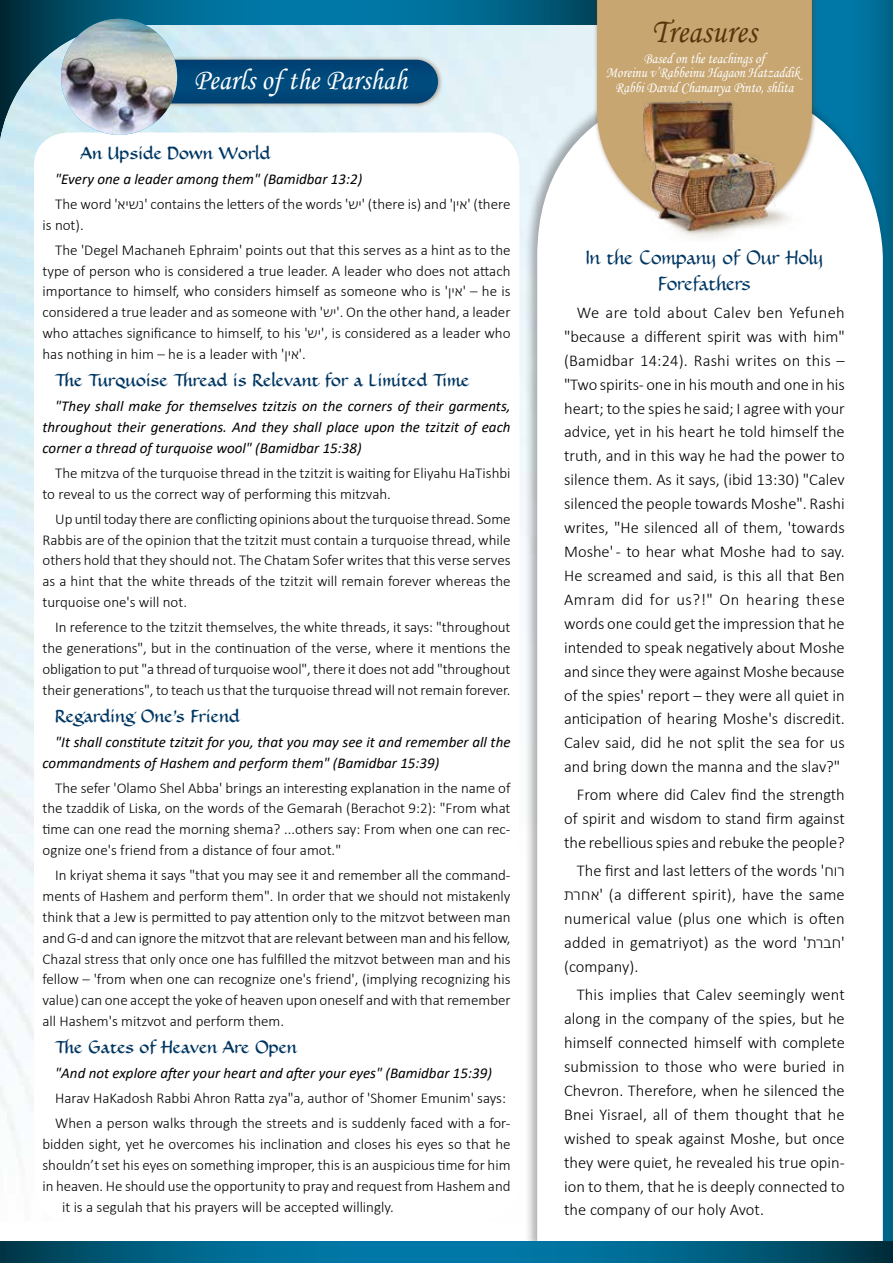
<style>
.page{position:relative;width:893px;height:1263px;background:#fff}
.page>*{position:absolute;margin:0;border:0;box-sizing:border-box;transform-origin:0 0}
.t1{font:34.5px "Monotype Corsiva";letter-spacing:.01em;color:#58350c;scale:.9 1}
.t2{font:30px "Monotype Corsiva";letter-spacing:.01em;color:#fff;scale:.92 1}
.t3{font:18px/25.7px "Demi Tasse";color:#003763;text-align:center}
.t4{font:300 16.5px/23.9px "Calibri";color:#000;text-align:justify}
.t5{font:700 16.5px "Demi Tasse";color:#003763}
.t6{font:300 15px/20.9px "Calibri";color:#000;text-align:justify}
.t7{font:italic 15px/20.9px "Calibri";color:#000;text-align:justify}
.t8{font:15px/14.2px "Monotype Corsiva";color:#fff;text-align:center;scale:.9 1}
</style>
<div class="page">
<svg style="left:0;top:0;width:593px;height:25px;background:#006388"></svg>
<img style="left:0;top:25px;width:593px;height:1132px">
<svg style="left:817px;top:0;width:76px;height:1242px;background:#00698f"></svg>
<div style="left:158px;top:56px;width:285px;height:53px;background:#683f13;opacity:.5"></div>
<svg style="left:171px;top:60px;width:267px;height:43px;background:#034879"></svg>
<div style="left:525px;top:73px;width:362px;height:1179px;background:#000;opacity:.31"></div>
<svg style="left:537px;top:86px;width:346px;height:1156px"></svg>
<div style="left:34px;top:132px;width:485px;height:1088px;background:#fff;border-radius:34px"></div>
<svg style="left:0;top:1242px;width:893px;height:21px;background:#006286"></svg>
<img style="left:61px;top:19px;width:116px;height:116px;border-radius:58px">
<div style="left:593px;top:0;width:224px;height:226px;background:#683f13;opacity:.5"></div>
<div style="left:597px;top:0;width:215px;height:102px;background:#c7a672"></div>
<img style="left:597px;top:102px;width:215px;height:140px">
<h2 class="t2" style="left:194px;top:61px;width:233px">Pearls of the Parshah</h2>
<p class="t5" style="left:81px;top:141px;width:192px">An Upside Down World</p>
<p class="t7" style="left:55px;top:168px;width:308px">"Every one a leader among them" (Bamidbar 13:2)</p>
<p class="t6" style="left:55px;top:193px;width:308px">The word ' שיא נ' contains the letters of the words ' י</p>
<p class="t6" style="left:348px;top:193px;width:164px">ש )' there is) and ' אין )' there</p>
<p class="t6" style="left:55px;top:212px;width:457px;line-height:25px;text-indent:-13px">is not).<br>The 'Degel Machaneh Ephraim' points out that this serves as a hint as to the</p>
<p class="t6" style="left:43px;top:260px;width:470px">type of person who is considered a true leader. A leader who does not attach importance to himself, who considers himself as someone who is ' אין –' he is considered a true leader and as someone with ' י</p>
<p class="t6" style="left:323px;top:302px;width:189px">ש '. On the other hand, a leader</p>
<p class="t6" style="left:43px;top:323px;width:280px">who attaches significance to himself, to his ' י</p>
<p class="t6" style="left:308px;top:323px;width:204px">ש ', is considered as a leader who</p>
<p class="t6" style="left:43px;top:343px;width:265px">has nothing in him – he is a leader with ' אין '.</p>
<p class="t5" style="left:55px;top:368px;width:416px">The Turquoise Thread is Relevant for a Limited Time</p>
<p class="t7" style="left:43px;top:395px;width:470px;text-indent:13px">"They shall make for themselves tzitzis on the corners of their garments, throughout their generations. And they shall place upon the tzitzit of each corner a thread of turquoise wool" (Bamidbar 15:38)</p>
<p class="t6" style="left:43px;top:462px;width:470px;text-indent:13px">The mitzva of the turquoise thread in the tzitzit is waiting for Eliyahu HaTishbi to reveal to us the correct way of performing this mitzvah.</p>
<p class="t6" style="left:43px;top:508px;width:470px;text-indent:13px">Up until today there are conflicting opinions about the turquoise thread. Some Rabbis are of the opinion that the tzitzit must contain a turquoise thread, while others hold that they should not. The Chatam Sofer writes that this verse serves as a hint that the white threads of the tzitzit will remain forever whereas the turquoise one's will not.</p>
<p class="t6" style="left:43px;top:617px;width:470px;text-indent:13px">In reference to the tzitzit themselves, the white threads, it says: "throughout the generations", but in the continuation of the verse, where it mentions the obligation to put "a thread of turquoise wool", there it does not add "throughout their generations", to teach us that the turquoise thread will not remain forever.</p>
<p class="t5" style="left:55px;top:704px;width:186px">Regarding One's Friend</p>
<p class="t7" style="left:43px;top:731px;width:470px;text-indent:13px">"It shall constitute tzitzit for you, that you may see it and remember all the commandments of Hashem and perform them" (Bamidbar 15:39)</p>
<p class="t6" style="left:43px;top:777px;width:470px;text-indent:13px">The sefer 'Olamo Shel Abba' brings an interesting explanation in the name of the tzaddik of Liska, on the words of the Gemarah (Berachot 9:2): "From what time can one read the morning shema? ...others say: From when one can rec&shy;ognize one's friend from a distance of four amot."</p>
<p class="t6" style="left:43px;top:865px;width:470px;text-indent:13px">In kriyat shema it says "that you may see it and remember all the command&shy;ments of Hashem and perform them". In order that we should not mistakenly think that a Jew is permitted to pay attention only to the mitzvot between man and G-d and can ignore the mitzvot that are relevant between man and his fellow, Chazal stress that only once one has fulfilled the mitzvot between man and his fellow – 'from when one can recognize one's friend', (implying recognizing his value) can one accept the yoke of heaven upon oneself and with that remember all Hashem's mitzvot and perform them.</p>
<p class="t5" style="left:55px;top:1035px;width:243px">The Gates of Heaven Are Open</p>
<p class="t7" style="left:55px;top:1062px;width:438px">"And not explore after your heart and after your eyes" (Bamidbar 15:39)</p>
<p class="t6" style="left:55px;top:1085px;width:457px;line-height:25px">Harav HaKadosh Rabbi Ahron Ratta zya"a, author of 'Shomer Emunim' says:<br>When a person walks through the streets and is suddenly faced with a for-</p>
<p class="t6" style="left:43px;top:1133px;width:470px">bidden sight, yet he overcomes his inclination and closes his eyes so that he</p>
<p class="t6" style="left:43px;top:1154px;width:470px">shouldn’t set his eyes on something improper, this is an auspicious time for him</p>
<p class="t6" style="left:43px;top:1175px;width:470px">in heaven. He should use the opportunity to pray and request from Hashem and</p>
<p class="t6" style="left:62px;top:1196px;width:333px">it is a segulah that his prayers will be accepted willingly.</p>
<h1 class="t1" style="left:652px;top:10px;width:118px">Treasures</h1>
<p class="t8" style="left:606px;top:51px;width:217px">Based on the teachings of<br>Moreinu v’Rabbeinu Hagaon Hatzaddik<br>Rabbi David Chananya Pinto, shlita</p>
<p class="t3" style="left:586px;top:245px;width:239px">In the Company of Our Holy<br>Forefathers</p>
<p class="t4" style="left:564px;top:300px;width:282px;text-indent:13px">We are told about Calev ben Yefuneh "because a different spirit was with him" (Bamidbar 14:24). Rashi writes on this – "Two spirits - one in his mouth and one in his heart; to the spies he said; I agree with your advice, yet in his heart he told himself the truth, and in this way he had the power to silence them. As it says, (ibid 13:30) "Calev silenced the people towards Moshe". Rashi writes, "He silenced all of them, 'towards Moshe' - to hear what Moshe had to say.<br>He screamed and said, is this all that Ben Amram did for us?!" On hearing these words one could get the impression that he intended to speak negatively about Moshe and since they were against Moshe because of the spies' report – they were all quiet in anticipation of hearing Moshe's discredit.<br>Calev said, did he not split the sea for us and bring down the manna and the slav?"</p>
<p class="t4" style="left:564px;top:783px;width:282px;text-indent:13px">From where did Calev find the strength of spirit and wisdom to stand firm against the rebellious spies and rebuke the people?</p>
<p class="t4" style="left:564px;top:859px;width:282px;text-indent:13px">The first and last letters of the words ' רוח<br>אחרת )' a different spirit), have the same numerical value (plus one which is often added in gematriyot) as the word ' חברת ' (company).</p>
<p class="t4" style="left:564px;top:983px;width:282px;text-indent:13px">This implies that Calev seemingly went along in the company of the spies, but he himself connected himself with complete submission to those who were buried in Chevron. Therefore, when he silenced the Bnei Yisrael, all of them thought that he wished to speak against Moshe, but once they were quiet, he revealed his true opin&shy;ion to them, that he is deeply connected to the company of our holy Avot.</p>
</div>
